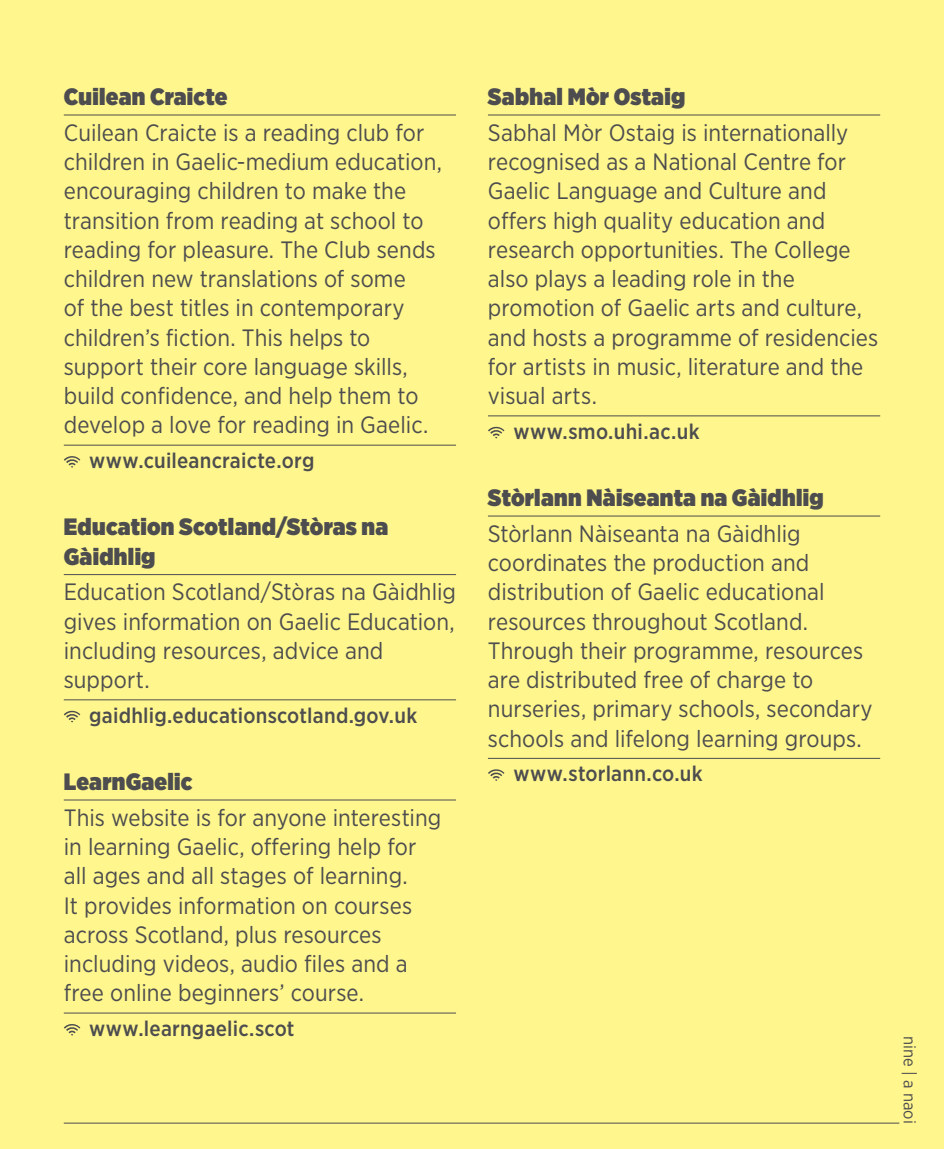
<style>
.page{position:relative;width:944px;height:1149px;background:#fff}
.page>*{position:absolute;margin:0;border:0;box-sizing:border-box;transform-origin:0 0}
.t1{font:23.62px/29.2px "Gotham Narrow";letter-spacing:.005em;color:#4d4d4f}
.t2{font:900 23.62px/29.2px "Gotham Narrow";letter-spacing:.015em;color:#4d4d4f}
.t3{font:500 21.38px "Gotham Narrow";letter-spacing:.01em;color:#4d4d4f}
.t4{font:16.88px "Gotham Narrow";color:#4d4d4f}
</style>
<div class="page">
<div style="left:0;top:0;width:944px;height:1148px;background:#fff68d"></div>
<hr style="left:64px;top:115px;width:392px;height:1px;background:#4d4d4f">
<hr style="left:64px;top:444px;width:392px;height:1px;background:#4d4d4f">
<hr style="left:64px;top:574px;width:392px;height:1px;background:#4d4d4f">
<hr style="left:64px;top:699px;width:392px;height:1px;background:#4d4d4f">
<hr style="left:64px;top:799px;width:392px;height:1px;background:#4d4d4f">
<hr style="left:64px;top:1012px;width:392px;height:1px;background:#4d4d4f">
<svg style="left:64px;top:456px;width:16px;height:11px"></svg>
<svg style="left:64px;top:710px;width:16px;height:12px"></svg>
<svg style="left:64px;top:1024px;width:16px;height:11px"></svg>
<hr style="left:488px;top:115px;width:392px;height:1px;background:#4d4d4f">
<hr style="left:488px;top:415px;width:392px;height:1px;background:#4d4d4f">
<hr style="left:488px;top:515px;width:392px;height:1px;background:#4d4d4f">
<hr style="left:488px;top:757px;width:392px;height:1px;background:#4d4d4f">
<svg style="left:488px;top:426px;width:16px;height:12px"></svg>
<svg style="left:488px;top:769px;width:16px;height:11px"></svg>
<hr style="left:64px;top:1122px;width:835px;height:1px;background:#4d4d4f">
<p class="t2" style="left:64px;top:82px;width:165px">Cuilean Craicte</p>
<p class="t1" style="left:64px;top:117px;width:380px">Cuilean Craicte is a reading club for children in Gaelic-medium education, encouraging children to make the transition from reading at school to reading for pleasure. The Club sends children new translations of some<br>of the best titles in contemporary children’s fiction. This helps to support their core language skills, build confidence, and help them to develop a love for reading in Gaelic.</p>
<p class="t3" style="left:89px;top:446px;width:227px">www.cuileancraicte.org</p>
<p class="t2" style="left:64px;top:512px;width:326px">Education Scotland/Stòras na<br>Gàidhlig</p>
<p class="t1" style="left:64px;top:576px;width:394px">Education Scotland/Stòras na Gàidhlig gives information on Gaelic Education, including resources, advice and support.</p>
<p class="t3" style="left:89px;top:701px;width:329px">gaidhlig.educationscotland.gov.uk</p>
<p class="t2" style="left:64px;top:766px;width:130px">LearnGaelic</p>
<p class="t1" style="left:64px;top:802px;width:379px">This website is for anyone interesting in learning Gaelic, offering help for all ages and all stages of learning.<br>It provides information on courses across Scotland, plus resources including videos, audio files and a free online beginners’ course.</p>
<p class="t3" style="left:89px;top:1014px;width:207px">www.learngaelic.scot</p>
<p class="t2" style="left:488px;top:82px;width:199px">Sabhal Mòr Ostaig</p>
<p class="t1" style="left:488px;top:117px;width:392px">Sabhal Mòr Ostaig is internationally recognised as a National Centre for Gaelic Language and Culture and offers high quality education and research opportunities. The College also plays a leading role in the promotion of Gaelic arts and culture, and hosts a programme of residencies for artists in music, literature and the visual arts.</p>
<p class="t3" style="left:513px;top:417px;width:188px">www.smo.uhi.ac.uk</p>
<p class="t2" style="left:488px;top:482px;width:337px">Stòrlann Nàiseanta na Gàidhlig</p>
<p class="t1" style="left:488px;top:518px;width:386px">Stòrlann Nàiseanta na Gàidhlig coordinates the production and distribution of Gaelic educational resources throughout Scotland.<br>Through their programme, resources are distributed free of charge to nurseries, primary schools, secondary schools and lifelong learning groups.</p>
<p class="t3" style="left:513px;top:759px;width:191px">www.storlann.co.uk</p>
<p class="t4" style="left:920px;top:1035px;width:89px;rotate:90deg">nine | a naoi</p>
</div>
